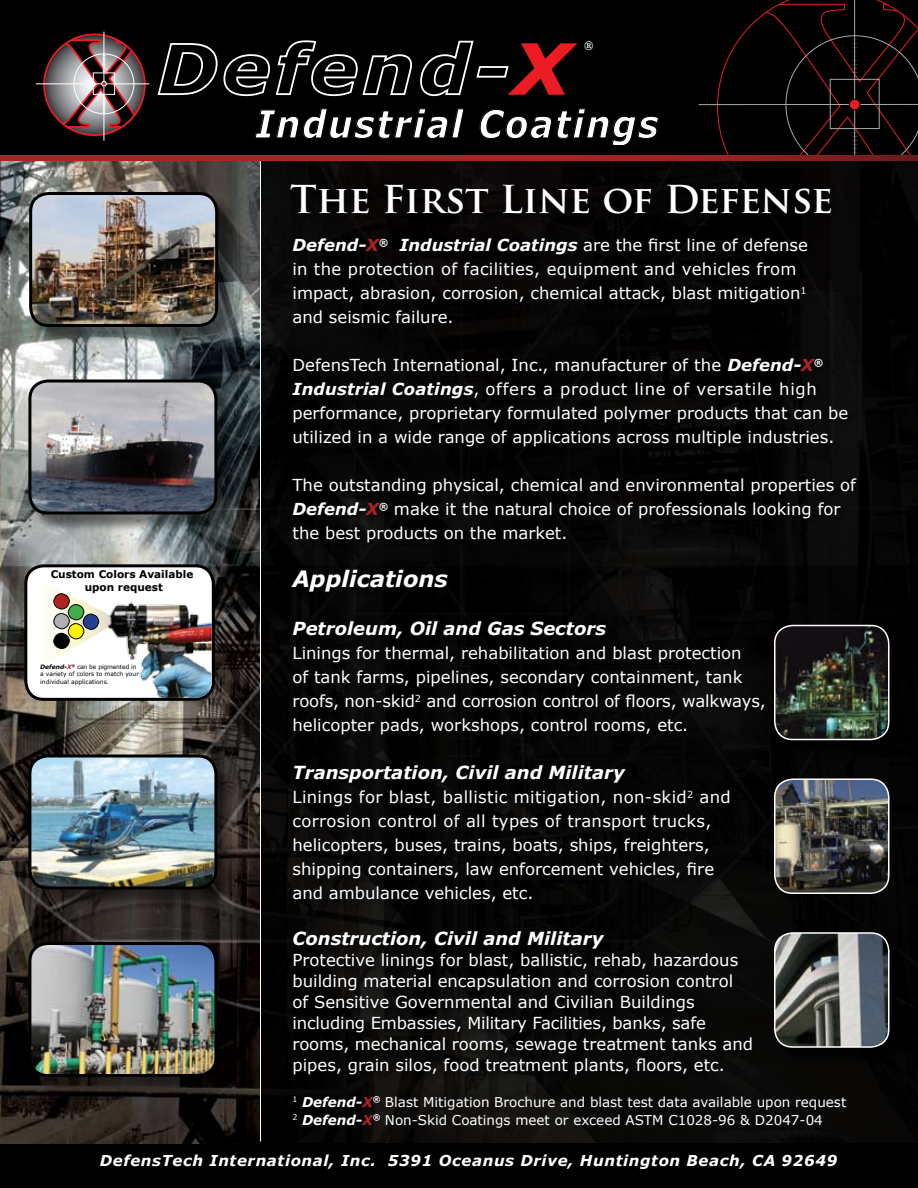
<style>
.page{position:relative;width:918px;height:1188px;background:#fff}
.page>*{position:absolute;margin:0;border:0;box-sizing:border-box;transform-origin:0 0}
.t1{font:italic 700 38.4px "Verdana";letter-spacing:.05em;color:#fff;scale:.9 1}
.t2{font:700 37.5px "Trajan Pro";letter-spacing:-.01em;color:#fff}
.t3{font:italic 700 22.5px "Verdana";color:#fff}
.t4{font:italic 700 18px "Verdana";color:#fff}
.t5{font:16.5px/24px "Verdana";color:#fff}
.t6{font:italic 700 15px "Verdana";letter-spacing:.04em;color:#fff}
.t7{font:13.5px/18px "Verdana";color:#fff}
.t8{font:700 12.75px "Times";color:#fff;scale:.92 1}
.t9{font:700 10.5px/12.6px "Verdana";color:#000;text-align:center}
.t10{font:6px/7.5px "Verdana";color:#000}
.s1{font-weight:700;font-style:italic}
.s2{font-weight:700;font-style:italic;color:#af2325}
</style>
<div class="page">
<div style="left:0;top:1142px;width:918px;height:46px;background:#000"></div>
<img style="left:0;top:160px;width:259px;height:984px">
<div style="left:0;top:0;width:717px;height:156px;background:#000"></div>
<hr style="left:698px;top:104px;width:220px;height:1px;background:#a7a9ac">
<svg style="left:717px;top:0;width:201px;height:156px;background:#0c0505"></svg>
<div style="left:849px;top:99px;width:11px;height:11px;background:#ed1c24;border-radius:50%"></div>
<div style="left:849px;top:99px;width:11px;height:11px;border:1px solid #000;border-radius:50%"></div>
<img style="left:261px;top:161px;width:657px;height:982px">
<div style="left:289px;top:182px;width:550px;height:39px;background:#000"></div>
<div style="left:31px;top:194px;width:207px;height:153px;background:#000;opacity:.5"></div>
<img style="left:31px;top:194px;width:186px;height:132px;border-radius:18px">
<div style="left:29px;top:192px;width:189px;height:135px;border:3px solid #000;border-radius:18px"></div>
<div style="left:30px;top:944px;width:207px;height:153px;background:#000;opacity:.5"></div>
<img style="left:30px;top:944px;width:186px;height:132px;border-radius:18px">
<div style="left:28px;top:942px;width:189px;height:135px;border:3px solid #000;border-radius:18px"></div>
<svg style="left:0;top:156px;width:918px;height:4px;background:#a22223"></svg>
<div style="left:30px;top:381px;width:207px;height:153px;background:#000;opacity:.5"></div>
<img style="left:30px;top:381px;width:186px;height:132px;border-radius:18px">
<div style="left:28px;top:380px;width:189px;height:134px;border:3px solid #000;border-radius:18px"></div>
<div style="left:30px;top:756px;width:207px;height:153px;background:#000;opacity:.5"></div>
<img style="left:30px;top:756px;width:186px;height:132px;border-radius:18px">
<div style="left:28px;top:754px;width:189px;height:136px;border:3px solid #000;border-radius:18px"></div>
<svg style="left:43px;top:34px;width:103px;height:103px"></svg>
<div style="left:43px;top:34px;width:103px;height:102px;border:2px solid #ed1c24;border-radius:50%"></div>
<hr style="left:36px;top:84px;width:113px;height:1px;background:#fff">
<hr style="left:104px;top:32px;width:1px;height:109px;background:#fff">
<svg style="left:57px;top:38px;width:88px;height:91px;background:#7a6163"></svg>
<svg style="left:156px;top:39px;width:257px;height:58px;background:#242424"></svg>
<svg style="left:419px;top:39px;width:160px;height:58px;background:#181111"></svg>
<div style="left:255px;top:108px;width:210px;height:31px;background:#000"></div>
<div style="left:480px;top:108px;width:179px;height:37px;background:#000"></div>
<div style="left:26px;top:566px;width:187px;height:133px;background:#fff;border-radius:18px"></div>
<div style="left:24px;top:564px;width:191px;height:137px;border:3px solid #000;border-radius:18px"></div>
<svg style="left:48px;top:586px;width:61px;height:76px"></svg>
<img style="left:109px;top:597px;width:103px;height:101px">
<div style="left:290px;top:236px;width:574px;height:846px;background:#000"></div>
<div style="left:776px;top:626px;width:133px;height:134px;background:#000"></div>
<img style="left:775px;top:626px;width:114px;height:114px;border-radius:18px">
<div style="left:774px;top:625px;width:116px;height:115px;border:2px solid #fff;border-radius:18px"></div>
<img style="left:775px;top:779px;width:114px;height:114px;border-radius:18px">
<div style="left:774px;top:778px;width:116px;height:116px;border:2px solid #fff;border-radius:18px"></div>
<div style="left:776px;top:934px;width:133px;height:134px;background:#000"></div>
<img style="left:775px;top:933px;width:114px;height:114px;border-radius:18px">
<div style="left:774px;top:932px;width:116px;height:116px;border:2px solid #fff;border-radius:18px"></div>
<p class="t8" style="left:585px;top:33px;width:11px">®</p>
<h1 class="t1" style="left:255px;top:100px;width:450px">Industrial Coatings</h1>
<p class="t9" style="left:51px;top:568px;width:144px">Custom Colors Available upon request</p>
<p class="t10" style="left:40px;top:663px;width:100px"><span class="s1">Defend-</span><span class="s2">X</span><sup>®</sup> can be pigmented in a variety of colors to match your individual applications.</p>
<h2 class="t2" style="left:290px;top:176px;width:544px">The First Line of Defense</h2>
<p class="t5" style="left:292px;top:233px;width:517px"><span class="s1">Defend-</span><span class="s2">X</span><sup>®</sup> <span class="s1">Industrial Coatings</span> are the first line of defense in the protection of facilities, equipment and vehicles from impact, abrasion, corrosion, chemical attack, blast mitigation<sup>1 </sup>and seismic failure.</p>
<p class="t5" style="left:292px;top:353px;width:557px">DefensTech International, Inc., manufacturer of the <span class="s1">Defend-</span><span class="s2">X</span><sup>® </sup><span class="s1">Industrial Coatings</span>, offers a product line of versatile high performance, proprietary formulated polymer products that can be utilized in a wide range of applications across multiple industries.</p>
<p class="t5" style="left:292px;top:473px;width:565px">The outstanding physical, chemical and environmental properties of<br><span class="s1">Defend-</span><span class="s2">X</span><sup>®</sup> make it the natural choice of professionals looking for the best products on the market.</p>
<h3 class="t3" style="left:292px;top:565px;width:157px">Applications</h3>
<p class="t4" style="left:292px;top:617px;width:315px">Petroleum, Oil and Gas Sectors</p>
<p class="t5" style="left:292px;top:641px;width:475px">Linings for thermal, rehabilitation and blast protection<br>of tank farms, pipelines, secondary containment, tank roofs, non-skid<sup>2</sup> and corrosion control of floors, walkways, helicopter pads, workshops, control rooms, etc.</p>
<p class="t4" style="left:292px;top:761px;width:334px">Transportation, Civil and Military</p>
<p class="t5" style="left:292px;top:785px;width:440px">Linings for blast, ballistic mitigation, non-skid<sup>2</sup> and corrosion control of all types of transport trucks, helicopters, buses, trains, boats, ships, freighters, shipping containers, law enforcement vehicles, fire and ambulance vehicles, etc.</p>
<p class="t4" style="left:292px;top:927px;width:312px">Construction, Civil and Military</p>
<p class="t5" style="left:292px;top:949px;width:462px;line-height:21px">Protective linings for blast, ballistic, rehab, hazardous building material encapsulation and corrosion control of Sensitive Governmental and Civilian Buildings including Embassies, Military Facilities, banks, safe rooms, mechanical rooms, sewage treatment tanks and pipes, grain silos, food treatment plants, floors, etc.</p>
<p class="t7" style="left:292px;top:1092px;width:555px"><sup>1</sup> <span class="s1">Defend-</span><span class="s2">X</span><sup>®</sup> Blast Mitigation Brochure and blast test data available upon request<br><sup>2</sup> <span class="s1">Defend-</span><span class="s2">X</span><sup>®</sup> Non-Skid Coatings meet or exceed ASTM C1028-96 &amp; D2047-04</p>
<p class="t6" style="left:100px;top:1151px;width:739px">DefensTech International, Inc. 5391 Oceanus Drive, Huntington Beach, CA 92649</p>
</div>
